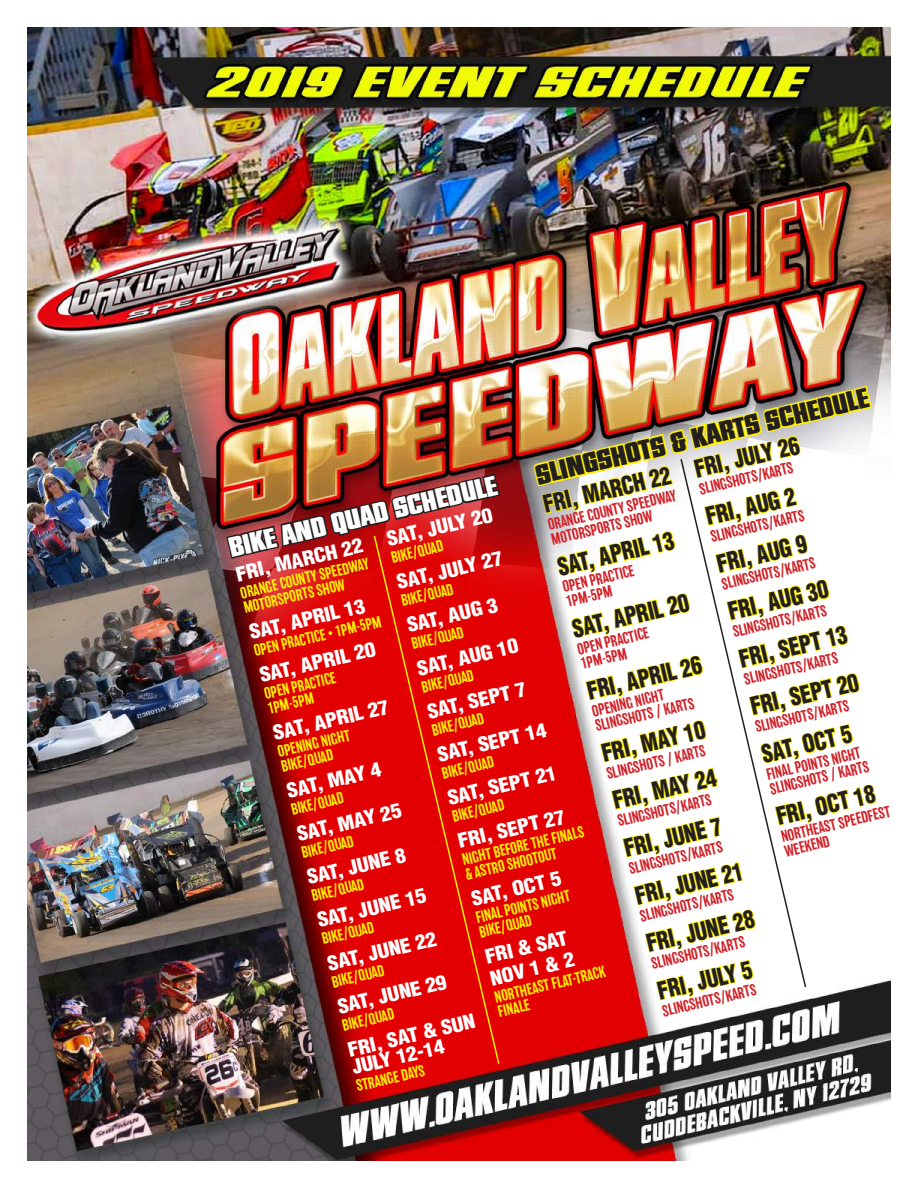
<style>
.page{position:relative;width:918px;height:1188px;background:#fff}
.page>*{position:absolute;margin:0;border:0;box-sizing:border-box;transform-origin:0 0}
.t1{font:27px "LHF Tallington Traditional";color:#231f20;scale:1.5 1}
.t2{font:27px "LHF Tallington Traditional";color:#fff;scale:1.5 1}
.t3{font:900 condensed 24px "Helvetica";color:#231f20;scale:.9 1}
.t4{font:900 condensed 19.5px/18px "Helvetica";color:#fff;scale:1.1 1}
.t5{font:500 15px/15px "Balboa";color:#d1232a;scale:.9 1}
.t6{font:500 15px/15px "Balboa";color:#fff101;scale:.9 1}
</style>
<div class="page">
<img style="left:27px;top:27px;width:864px;height:1134px">
<div style="left:373px;top:561px;width:128px;height:504px;background:#e20002"></div>
<img style="left:194px;top:472px;width:308px;height:89px">
<svg style="left:533px;top:384px;width:344px;height:621px"></svg>
<svg style="left:679px;top:457px;width:128px;height:532px"></svg>
<h1 class="t1" style="left:534px;top:461px;width:229px;rotate:-13deg">SLINGSHOTS &amp; KARTS SCHEDULE</h1>
<h2 class="t3" style="left:691px;top:454px;width:121px;rotate:-13deg">FRI, JULY 26</h2>
<p class="t5" style="left:698px;top:482px;width:108px;rotate:-13deg">SLINGSHOTS/KARTS</p>
<h2 class="t3" style="left:540px;top:490px;width:147px;rotate:-13deg">FRI, MARCH 22</h2>
<h1 class="t2" style="left:227px;top:534px;width:184px;rotate:-13deg">BIKE AND QUAD SCHEDULE</h1>
<h2 class="t3" style="left:703px;top:502px;width:103px;rotate:-13deg">FRI, AUG 2</h2>
<p class="t5" style="left:546px;top:517px;width:148px;rotate:-13deg">ORANGE COUNTY SPEEDWAY<br>MOTORSPORTS SHOW</p>
<h3 class="t4" style="left:385px;top:530px;width:100px;rotate:-13deg">SAT, JULY 20</h3>
<p class="t5" style="left:709px;top:529px;width:108px;rotate:-13deg">SLINGSHOTS/KARTS</p>
<h2 class="t3" style="left:555px;top:552px;width:134px;rotate:-13deg">SAT, APRIL 13</h2>
<h2 class="t3" style="left:714px;top:549px;width:103px;rotate:-13deg">FRI, AUG 9</h2>
<h3 class="t4" style="left:234px;top:565px;width:119px;rotate:-13deg">FRI, MARCH 22</h3>
<p class="t6" style="left:390px;top:550px;width:60px;rotate:-13deg">BIKE/QUAD</p>
<h3 class="t4" style="left:395px;top:573px;width:100px;rotate:-13deg">SAT, JULY 27</h3>
<p class="t5" style="left:720px;top:577px;width:108px;rotate:-13deg">SLINGSHOTS/KARTS</p>
<p class="t6" style="left:239px;top:586px;width:148px;rotate:-13deg">ORANGE COUNTY SPEEDWAY<br>MOTORSPORTS SHOW</p>
<p class="t5" style="left:561px;top:580px;width:83px;rotate:-13deg">OPEN PRACTICE<br>1PM-5PM</p>
<h2 class="t3" style="left:725px;top:597px;width:115px;rotate:-13deg">FRI, AUG 30</h2>
<p class="t6" style="left:400px;top:593px;width:60px;rotate:-13deg">BIKE/QUAD</p>
<h2 class="t3" style="left:569px;top:614px;width:134px;rotate:-13deg">SAT, APRIL 20</h2>
<h3 class="t4" style="left:405px;top:616px;width:86px;rotate:-13deg">SAT, AUG 3</h3>
<h3 class="t4" style="left:248px;top:623px;width:109px;rotate:-13deg">SAT, APRIL 13</h3>
<p class="t5" style="left:731px;top:624px;width:108px;rotate:-13deg">SLINGSHOTS/KARTS</p>
<p class="t6" style="left:253px;top:643px;width:146px;rotate:-13deg">OPEN PRACTICE • 1PM-5PM</p>
<h2 class="t3" style="left:736px;top:644px;width:124px;rotate:-13deg">FRI, SEPT 13</h2>
<p class="t6" style="left:410px;top:637px;width:60px;rotate:-13deg">BIKE/QUAD</p>
<p class="t5" style="left:576px;top:642px;width:83px;rotate:-13deg">OPEN PRACTICE<br>1PM-5PM</p>
<h3 class="t4" style="left:415px;top:659px;width:95px;rotate:-13deg">SAT, AUG 10</h3>
<h3 class="t4" style="left:258px;top:666px;width:109px;rotate:-13deg">SAT, APRIL 20</h3>
<p class="t5" style="left:743px;top:672px;width:108px;rotate:-13deg">SLINGSHOTS/KARTS</p>
<h2 class="t3" style="left:584px;top:676px;width:132px;rotate:-13deg">FRI, APRIL 26</h2>
<p class="t6" style="left:420px;top:680px;width:60px;rotate:-13deg">BIKE/QUAD</p>
<p class="t6" style="left:263px;top:687px;width:83px;rotate:-13deg">OPEN PRACTICE<br>1PM-5PM</p>
<h2 class="t3" style="left:747px;top:692px;width:124px;rotate:-13deg">FRI, SEPT 20</h2>
<h3 class="t4" style="left:426px;top:703px;width:93px;rotate:-13deg">SAT, SEPT 7</h3>
<p class="t5" style="left:590px;top:704px;width:114px;rotate:-13deg">OPENING NIGHT<br>SLINGSHOTS / KARTS</p>
<p class="t5" style="left:754px;top:720px;width:108px;rotate:-13deg">SLINGSHOTS/KARTS</p>
<h3 class="t4" style="left:272px;top:724px;width:109px;rotate:-13deg">SAT, APRIL 27</h3>
<p class="t6" style="left:430px;top:723px;width:60px;rotate:-13deg">BIKE/QUAD</p>
<h2 class="t3" style="left:599px;top:738px;width:119px;rotate:-13deg">FRI, MAY 10</h2>
<h3 class="t4" style="left:436px;top:746px;width:103px;rotate:-13deg">SAT, SEPT 14</h3>
<h2 class="t3" style="left:759px;top:739px;width:104px;rotate:-13deg">SAT, OCT 5</h2>
<p class="t6" style="left:276px;top:744px;width:84px;rotate:-13deg">OPENING NIGHT<br>BIKE/QUAD</p>
<p class="t5" style="left:605px;top:766px;width:114px;rotate:-13deg">SLINGSHOTS / KARTS</p>
<p class="t5" style="left:765px;top:767px;width:114px;rotate:-13deg">FINAL POINTS NIGHT<br>SLINGSHOTS / KARTS</p>
<p class="t6" style="left:441px;top:766px;width:60px;rotate:-13deg">BIKE/QUAD</p>
<h3 class="t4" style="left:285px;top:782px;width:89px;rotate:-13deg">SAT, MAY 4</h3>
<h3 class="t4" style="left:446px;top:789px;width:103px;rotate:-13deg">SAT, SEPT 21</h3>
<h2 class="t3" style="left:610px;top:786px;width:119px;rotate:-13deg">FRI, MAY 24</h2>
<h2 class="t3" style="left:773px;top:802px;width:114px;rotate:-13deg">FRI, OCT 18</h2>
<p class="t6" style="left:290px;top:802px;width:60px;rotate:-13deg">BIKE/QUAD</p>
<p class="t5" style="left:616px;top:814px;width:108px;rotate:-13deg">SLINGSHOTS/KARTS</p>
<p class="t6" style="left:451px;top:809px;width:60px;rotate:-13deg">BIKE/QUAD</p>
<h3 class="t4" style="left:295px;top:825px;width:99px;rotate:-13deg">SAT, MAY 25</h3>
<p class="t5" style="left:780px;top:829px;width:126px;rotate:-13deg">NORTHEAST SPEEDFEST<br>WEEKEND</p>
<h3 class="t4" style="left:456px;top:832px;width:101px;rotate:-13deg">FRI, SEPT 27</h3>
<h2 class="t3" style="left:621px;top:833px;width:112px;rotate:-13deg">FRI, JUNE 7</h2>
<p class="t6" style="left:461px;top:852px;width:140px;rotate:-13deg">NIGHT BEFORE THE FINALS &amp; ASTRO SHOOTOUT</p>
<p class="t6" style="left:300px;top:845px;width:60px;rotate:-13deg">BIKE/QUAD</p>
<p class="t5" style="left:627px;top:861px;width:108px;rotate:-13deg">SLINGSHOTS/KARTS</p>
<h3 class="t4" style="left:306px;top:868px;width:93px;rotate:-13deg">SAT, JUNE 8</h3>
<h2 class="t3" style="left:632px;top:881px;width:124px;rotate:-13deg">FRI, JUNE 21</h2>
<h3 class="t4" style="left:470px;top:890px;width:85px;rotate:-13deg">SAT, OCT 5</h3>
<p class="t6" style="left:310px;top:889px;width:60px;rotate:-13deg">BIKE/QUAD</p>
<h3 class="t4" style="left:316px;top:911px;width:103px;rotate:-13deg">SAT, JUNE 15</h3>
<p class="t5" style="left:639px;top:909px;width:108px;rotate:-13deg">SLINGSHOTS/KARTS</p>
<p class="t6" style="left:474px;top:910px;width:109px;rotate:-13deg">FINAL POINTS NIGHT<br>BIKE/QUAD</p>
<h2 class="t3" style="left:643px;top:929px;width:124px;rotate:-13deg">FRI, JUNE 28</h2>
<p class="t6" style="left:320px;top:932px;width:60px;rotate:-13deg">BIKE/QUAD</p>
<h3 class="t4" style="left:483px;top:945px;width:80px;line-height:22.5px;rotate:-13deg">FRI &amp; SAT<br>NOV 1 &amp; 2</h3>
<h3 class="t4" style="left:326px;top:955px;width:103px;rotate:-13deg">SAT, JUNE 22</h3>
<p class="t5" style="left:650px;top:956px;width:108px;rotate:-13deg">SLINGSHOTS/KARTS</p>
<h2 class="t3" style="left:655px;top:976px;width:109px;rotate:-13deg">FRI, JULY 5</h2>
<p class="t6" style="left:331px;top:975px;width:60px;rotate:-13deg">BIKE/QUAD</p>
<p class="t6" style="left:493px;top:990px;width:127px;rotate:-13deg">NORTHEAST FLAT-TRACK<br>FINALE</p>
<h3 class="t4" style="left:336px;top:998px;width:103px;rotate:-13deg">SAT, JUNE 29</h3>
<p class="t5" style="left:661px;top:1004px;width:108px;rotate:-13deg">SLINGSHOTS/KARTS</p>
<p class="t6" style="left:341px;top:1018px;width:60px;rotate:-13deg">BIKE/QUAD</p>
<h3 class="t4" style="left:346px;top:1041px;width:120px;rotate:-13deg">FRI, SAT &amp; SUN<br>JULY 12-14</h3>
<p class="t6" style="left:355px;top:1079px;width:79px;rotate:-13deg">STRANGE DAYS</p>
</div>
